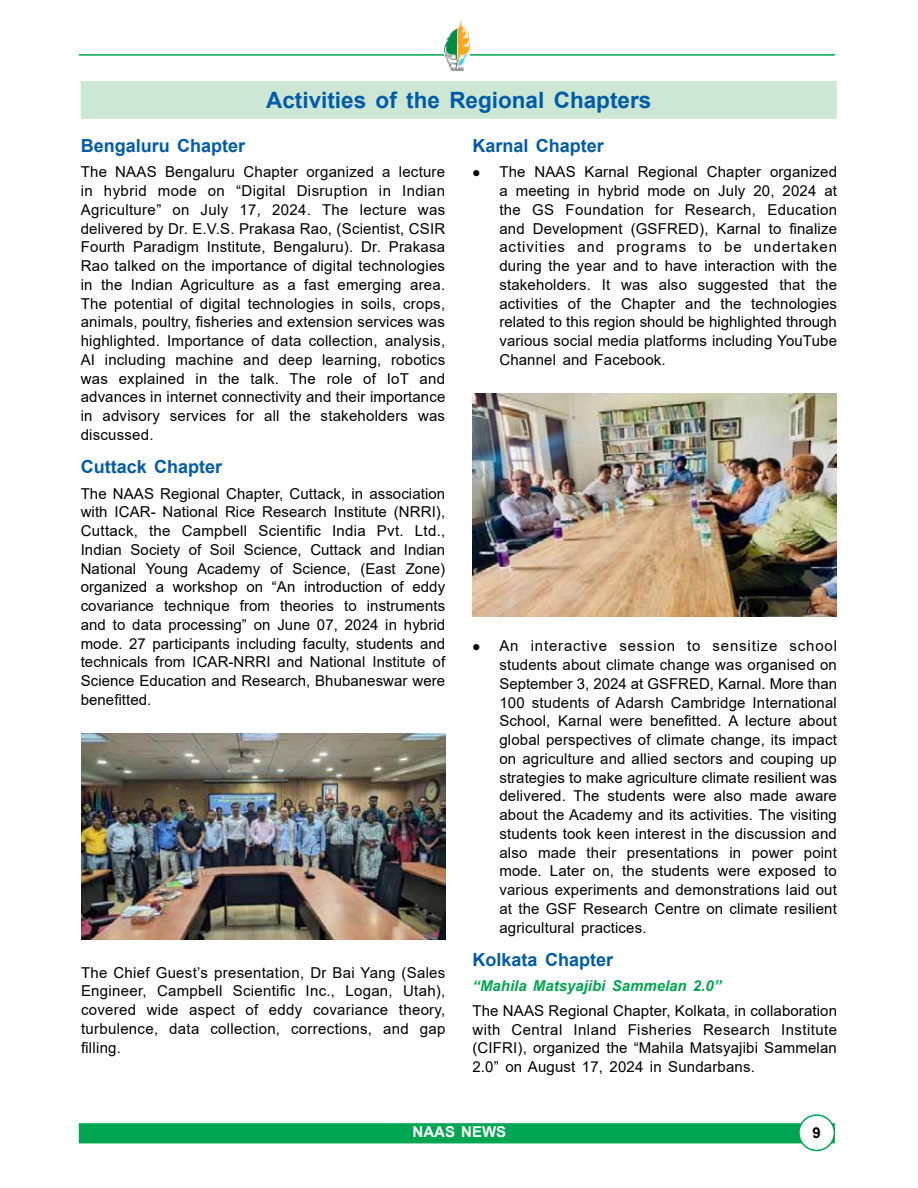
<style>
.page{position:relative;width:918px;height:1188px;background:#fff}
.page>*{position:absolute;margin:0;border:0;box-sizing:border-box;transform-origin:0 0}
.t1{font:700 22.5px "Arial";color:#005baa}
.t2{font:700 18px "Arial";color:#005baa}
.t3{font:15px/18.8px "Arial";letter-spacing:.01em;color:#000;text-align:justify}
.t4{font:italic 700 15px "Arial";color:#00a651}
.t5{font:700 15px "Arial";color:#fff}
.t6{font:700 15px "Arial";color:#000}
</style>
<div class="page">
<hr style="left:79px;top:54px;width:756px;height:2px;background:#00a651">
<div style="left:79px;top:1123px;width:756px;height:20px;background:#00a651;border:2px solid #00a651"></div>
<div style="left:799px;top:1115px;width:35px;height:35px;background:#fff;border-radius:50%"></div>
<div style="left:798px;top:1114px;width:37px;height:37px;border:2px solid #00a651;border-radius:50%"></div>
<img style="left:444px;top:21px;width:25px;height:49px">
<div style="left:81px;top:81px;width:756px;height:38px;background:#cce7d3"></div>
<img style="left:81px;top:734px;width:365px;height:205px">
<img style="left:472px;top:393px;width:365px;height:223px">
<h1 class="t1" style="left:266px;top:84px;width:387px">Activities of the Regional Chapters</h1>
<p class="t2" style="left:472px;top:133px;width:133px">Karnal Chapter</p>
<p class="t3" style="left:499px;top:163px;width:339px">The NAAS Karnal Regional Chapter organized a meeting in hybrid mode on July 20, 2024 at the GS Foundation for Research, Education and Development (GSFRED), Karnal to finalize activities and programs to be undertaken during the year and to have interaction with the stakeholders. It was also suggested that the activities of the Chapter and the technologies related to this region should be highlighted through various social media platforms including YouTube Channel and Facebook.</p>
<p class="t2" style="left:81px;top:133px;width:166px">Bengaluru Chapter</p>
<p class="t3" style="left:81px;top:163px;width:366px">The NAAS Bengaluru Chapter organized a lecture in hybrid mode on “Digital Disruption in Indian Agriculture” on July 17, 2024. The lecture was delivered by Dr. E.V.S. Prakasa Rao, (Scientist, CSIR Fourth Paradigm Institute, Bengaluru). Dr. Prakasa Rao talked on the importance of digital technologies in the Indian Agriculture as a fast emerging area.<br>The potential of digital technologies in soils, crops, animals, poultry, fisheries and extension services was highlighted. Importance of data collection, analysis, AI including machine and deep learning, robotics was explained in the talk. The role of IoT and advances in internet connectivity and their importance in advisory services for all the stakeholders was discussed.</p>
<p class="t2" style="left:81px;top:454px;width:143px">Cuttack Chapter</p>
<p class="t3" style="left:81px;top:484px;width:366px">The NAAS Regional Chapter, Cuttack, in association with ICAR- National Rice Research Institute (NRRI), Cuttack, the Campbell Scientific India Pvt. Ltd., Indian Society of Soil Science, Cuttack and Indian National Young Academy of Science, (East Zone) organized a workshop on “An introduction of eddy covariance technique from theories to instruments and to data processing” on June 07, 2024 in hybrid mode. 27 participants including faculty, students and technicals from ICAR-NRRI and National Institute of Science Education and Research, Bhubaneswar were benefitted.</p>
<p class="t3" style="left:500px;top:637px;width:339px">An interactive session to sensitize school students about climate change was organised on September 3, 2024 at GSFRED, Karnal. More than 100 students of Adarsh Cambridge International School, Karnal were benefitted. A lecture about global perspectives of climate change, its impact on agriculture and allied sectors and couping up strategies to make agriculture climate resilient was delivered. The students were also made aware about the Academy and its activities. The visiting students took keen interest in the discussion and also made their presentations in power point mode. Later on, the students were exposed to various experiments and demonstrations laid out at the GSF Research Centre on climate resilient agricultural practices.</p>
<p class="t2" style="left:472px;top:947px;width:142px">Kolkata Chapter</p>
<p class="t4" style="left:472px;top:975px;width:250px">“Mahila Matsyajibi Sammelan 2.0”</p>
<p class="t3" style="left:472px;top:1001px;width:366px">The NAAS Regional Chapter, Kolkata, in collaboration with Central Inland Fisheries Research Institute (CIFRI), organized the “Mahila Matsyajibi Sammelan 2.0” on August 17, 2024 in Sundarbans.</p>
<p class="t3" style="left:81px;top:963px;width:366px">The Chief Guest’s presentation, Dr Bai Yang (Sales Engineer, Campbell Scientific Inc., Logan, Utah), covered wide aspect of eddy covariance theory, turbulence, data collection, corrections, and gap filling.</p>
<p class="t5" style="left:413px;top:1122px;width:95px">NAAS NEWS</p>
<p class="t6" style="left:812px;top:1122px;width:10px">9</p>
</div>
